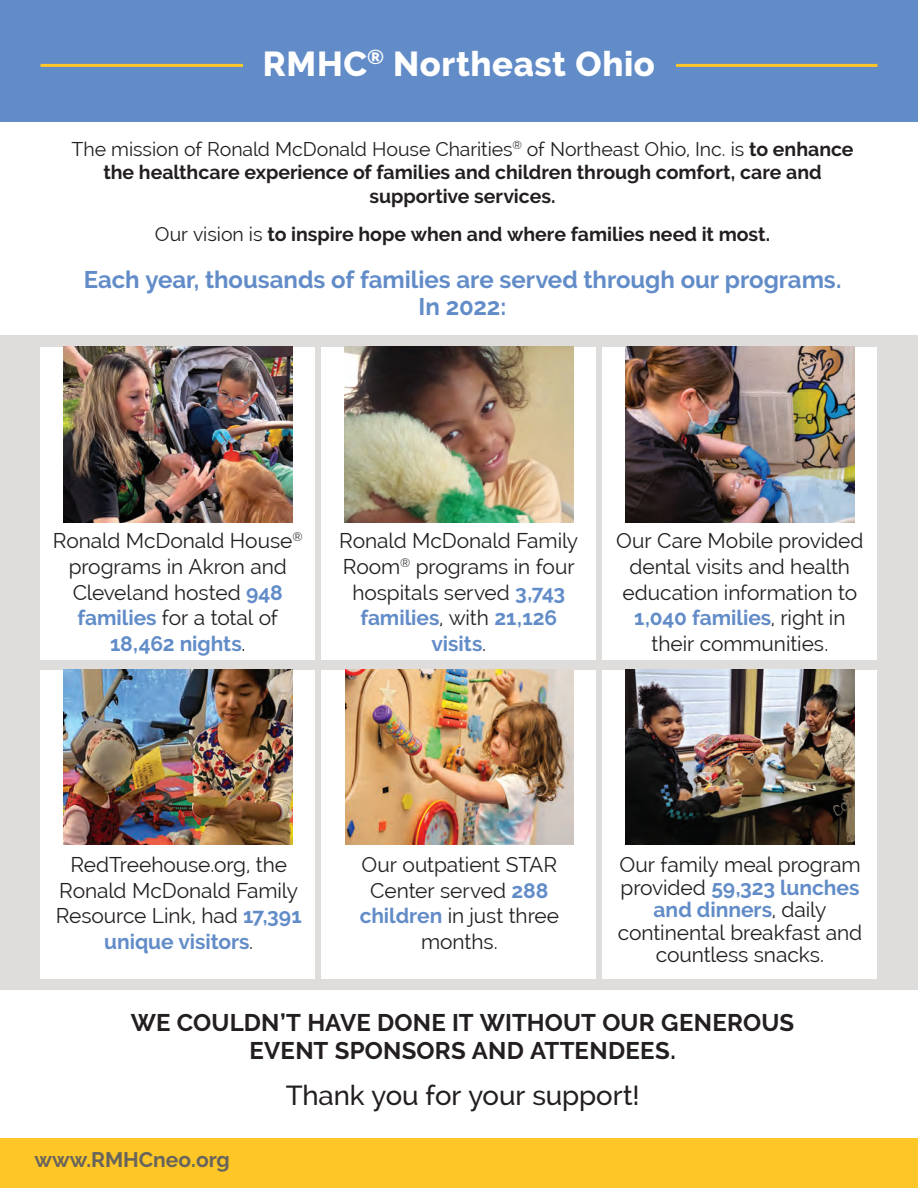
<style>
.page{position:relative;width:918px;height:1188px;background:#fff}
.page>*{position:absolute;margin:0;border:0;box-sizing:border-box;transform-origin:0 0}
.t1{font:800 34.5px "Raleway";letter-spacing:.015em;color:#fff}
.t2{font:500 27.6px "Raleway";letter-spacing:-.005em;color:#231f20}
.t3{font:700 24px/28.5px "Raleway";letter-spacing:.01em;color:#231f20;text-align:center}
.t4{font:700 24px/27px "Raleway";letter-spacing:-.005em;color:#628cc8;text-align:center}
.t5{font:21px/22.5px "Raleway";letter-spacing:-.005em;color:#231f20;text-align:center}
.t6{font:700 21px "Raleway";color:#67645c}
.t7{font:20.85px/25.5px "Raleway";letter-spacing:-.005em;color:#231f20;text-align:center}
.t8{font:700 19.5px/23.4px "Raleway";color:#231f20;text-align:center}
.s1{font-weight:400}
.s2{font-weight:700;color:#628cc8}
</style>
<div class="page">
<div style="left:0;top:1138px;width:918px;height:50px;background:#fec627"></div>
<div style="left:0;top:0;width:918px;height:122px;background:#628cc8"></div>
<hr style="left:676px;top:64px;width:202px;height:3px;background:#fec627">
<hr style="left:40px;top:64px;width:203px;height:3px;background:#fec627">
<div style="left:0;top:335px;width:918px;height:655px;background:#dfdddb"></div>
<div style="left:40px;top:670px;width:275px;height:308px;background:#fff"></div>
<div style="left:322px;top:670px;width:274px;height:308px;background:#fff"></div>
<div style="left:40px;top:347px;width:275px;height:312px;background:#fff"></div>
<div style="left:322px;top:347px;width:274px;height:312px;background:#fff"></div>
<div style="left:603px;top:347px;width:274px;height:312px;background:#fff"></div>
<img style="left:63px;top:347px;width:229px;height:176px">
<img style="left:626px;top:347px;width:228px;height:176px">
<img style="left:63px;top:670px;width:229px;height:175px">
<img style="left:345px;top:347px;width:228px;height:176px">
<div style="left:603px;top:670px;width:274px;height:308px;background:#fff"></div>
<img style="left:626px;top:670px;width:228px;height:175px">
<img style="left:345px;top:670px;width:228px;height:175px">
<h1 class="t1" style="left:263px;top:44px;width:394px">RMHC<sup>®</sup> Northeast Ohio</h1>
<p class="t8" style="left:72px;top:137px;width:784px"><span class="s1">The mission of Ronald McDonald House Charities</span><sup>®</sup> <span class="s1">of Northeast Ohio, Inc. is</span> to enhance the healthcare experience of families and children through comfort, care and supportive services.</p>
<p class="t8" style="left:155px;top:223px;width:617px"><span class="s1">Our vision is</span> to inspire hope when and where families need it most.</p>
<p class="t4" style="left:84px;top:266px;width:759px">Each year, thousands of families are served through our programs.<br>In 2022:</p>
<p class="t7" style="left:53px;top:528px;width:251px">Ronald McDonald House<sup>® </sup>programs in Akron and<br>Cleveland hosted <span class="s2">948 families</span> for a total of<br><span class="s2">18,462 nights</span>.</p>
<p class="t7" style="left:339px;top:528px;width:240px">Ronald McDonald Family<br>Room<sup>®</sup> programs in four hospitals served <span class="s2">3,743 families</span>, with <span class="s2">21,126 visits</span>.</p>
<p class="t7" style="left:616px;top:528px;width:249px">Our Care Mobile provided dental visits and health education information to<br><span class="s2">1,040 families</span>, right in their communities.</p>
<p class="t7" style="left:56px;top:852px;width:247px">RedTreehouse.org, the<br>Ronald McDonald Family<br>Resource Link, had <span class="s2">17,391 unique visitors</span>.</p>
<p class="t7" style="left:360px;top:852px;width:201px">Our outpatient STAR<br>Center served <span class="s2">288 children</span> in just three months.</p>
<p class="t5" style="left:618px;top:854px;width:246px">Our family meal program provided <span class="s2">59,323 lunches and dinners</span>, daily continental breakfast and countless snacks.</p>
<p class="t3" style="left:131px;top:1008px;width:665px">WE COULDN’T HAVE DONE IT WITHOUT OUR GENEROUS<br>EVENT SPONSORS AND ATTENDEES.</p>
<h2 class="t2" style="left:286px;top:1079px;width:355px">Thank you for your support!</h2>
<p class="t6" style="left:35px;top:1148px;width:197px">www.RMHCneo.org</p>
</div>
